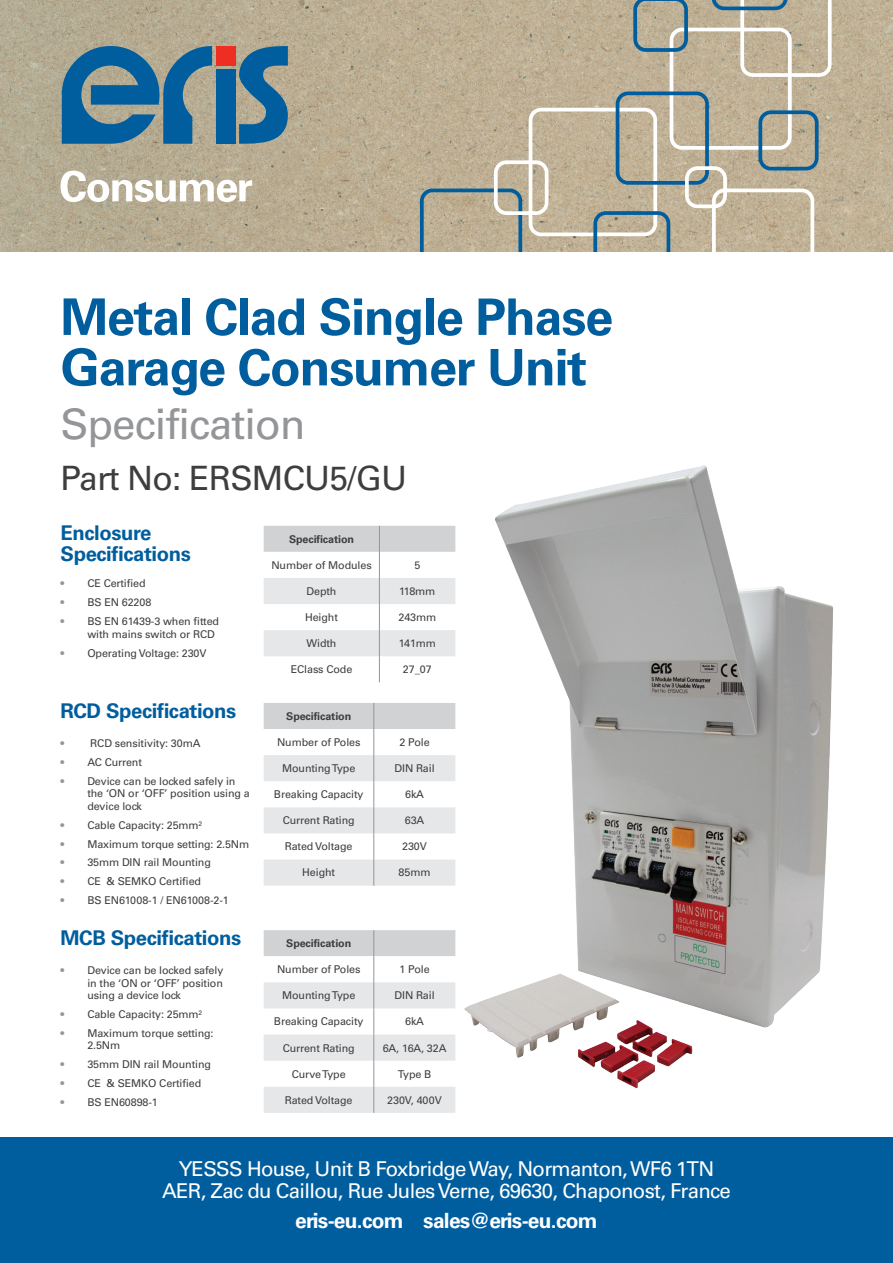
<style>
.page{position:relative;width:893px;height:1263px;background:#fff}
.page>*{position:absolute;margin:0;border:0;box-sizing:border-box;transform-origin:0 0}
.t1{font:700 50.4px/50.4px "Univers LT Std";letter-spacing:-.025em;color:#005e9e}
.Main_header{font:42.15px "Univers LT Std";letter-spacing:-.025em;color:#939598}
.t2{font:33.6px "Univers LT Std";letter-spacing:-.025em;color:#3e3e3f}
.t3{font:700 21px "Univers LT Std";letter-spacing:-.035em;color:#fff}
.t4{font:20.4px "Univers LT Std";letter-spacing:-.035em;color:#fff}
.t5{font:700 20.25px/20.2px "Univers LT Std";letter-spacing:-.02em;color:#005e9e}
.t6{font:10.8px/12.3px "Univers LT Std";letter-spacing:-.01em;color:#3e3e3f}
.t7{font:700 10.8px "Univers LT Std";letter-spacing:-.01em;color:#3e3e3f}
.t8{font:10.8px "Univers LT Std";color:#939598}
.s1{color:#939598}
</style>
<div class="page">
<img style="left:0;top:0;width:893px;height:252px">
<div style="left:216px;top:46px;width:19px;height:20px;background:#ee2e22"></div>
<svg style="left:62px;top:46px;width:150px;height:98px;background:#4a7d98"></svg>
<div style="left:216px;top:70px;width:19px;height:74px;background:#005e9e"></div>
<svg style="left:239px;top:46px;width:49px;height:98px;background:#467b99"></svg>
<svg style="left:61px;top:171px;width:191px;height:31px"></svg>
<div style="left:0;top:1137px;width:893px;height:126px;background:#005e9e"></div>
<svg style="left:420px;top:0;width:412px;height:252px;background:#bab19b"></svg>
<svg style="left:264px;top:526px;width:191px;height:156px"></svg>
<svg style="left:264px;top:703px;width:191px;height:183px"></svg>
<svg style="left:264px;top:930px;width:191px;height:183px"></svg>
<img style="left:455px;top:465px;width:379px;height:624px">
<p class="t1" style="left:61px;top:292px;width:554px">Metal Clad Single Phase<br>Garage Consumer Unit</p>
<p class="Main_header" style="left:61px;top:399px;width:246px">Specification</p>
<p class="t2" style="left:61px;top:458px;width:348px">Part No: ERSMCU5/GU</p>
<p class="t5" style="left:61px;top:523px;width:132px">Enclosure<br>Specifications</p>
<p class="t6" style="left:61px;top:577px;width:87px"><span class="s1">•</span> CE Certified</p>
<p class="t6" style="left:61px;top:596px;width:92px"><span class="s1">•</span> BS EN 62208</p>
<p class="t6" style="left:87px;top:615px;width:133px;text-indent:-27px"><span class="s1">•</span> BS EN 61439-3 when fitted with mains switch or RCD</p>
<p class="t6" style="left:61px;top:647px;width:148px"><span class="s1">•</span> Operating Voltage: 230V</p>
<p class="t5" style="left:61px;top:700px;width:177px">RCD Specifications</p>
<p class="t8" style="left:61px;top:737px;width:5px">•</p>
<p class="t6" style="left:90px;top:737px;width:112px">RCD sensitivity: 30mA</p>
<p class="t6" style="left:61px;top:756px;width:83px"><span class="s1">•</span> AC Current</p>
<p class="t6" style="left:87px;top:775px;width:164px;text-indent:-27px"><span class="s1">•</span> Device can be locked safely in the ‘ON or ‘OFF’ position using a device lock</p>
<p class="t6" style="left:61px;top:819px;width:143px"><span class="s1">•</span> Cable Capacity: 25mm²</p>
<p class="t6" style="left:61px;top:837px;width:190px"><span class="s1">•</span> Maximum torque setting: 2.5Nm</p>
<p class="t6" style="left:61px;top:856px;width:152px"><span class="s1">•</span> 35mm DIN rail Mounting</p>
<p class="t6" style="left:61px;top:875px;width:142px"><span class="s1">•</span> CE &amp; SEMKO Certified</p>
<p class="t6" style="left:61px;top:894px;width:170px"><span class="s1">•</span> BS EN61008-1 / EN61008-2-1</p>
<p class="t5" style="left:61px;top:928px;width:182px">MCB Specifications</p>
<p class="t6" style="left:87px;top:964px;width:137px;text-align:justify;text-indent:-27px"><span class="s1">•</span> Device can be locked safely in the ‘ON or ‘OFF’ position using a device lock</p>
<p class="t6" style="left:61px;top:1008px;width:143px"><span class="s1">•</span> Cable Capacity: 25mm²</p>
<p class="t6" style="left:87px;top:1027px;width:128px;text-indent:-27px"><span class="s1">•</span> Maximum torque setting:<br>2.5Nm</p>
<p class="t6" style="left:61px;top:1058px;width:152px"><span class="s1">•</span> 35mm DIN rail Mounting</p>
<p class="t6" style="left:61px;top:1077px;width:142px"><span class="s1">•</span> CE &amp; SEMKO Certified</p>
<p class="t6" style="left:61px;top:1096px;width:99px"><span class="s1">•</span> BS EN60898-1</p>
<p class="t7" style="left:289px;top:533px;width:66px">Specification</p>
<p class="t6" style="left:271px;top:559px;width:102px">Number of Modules</p>
<p class="t6" style="left:414px;top:559px;width:7px">5</p>
<p class="t6" style="left:307px;top:585px;width:31px">Depth</p>
<p class="t6" style="left:399px;top:585px;width:38px">118mm</p>
<p class="t6" style="left:305px;top:611px;width:34px">Height</p>
<p class="t6" style="left:398px;top:611px;width:39px">243mm</p>
<p class="t6" style="left:307px;top:637px;width:31px">Width</p>
<p class="t6" style="left:399px;top:637px;width:39px">141mm</p>
<p class="t6" style="left:291px;top:663px;width:63px">EClass Code</p>
<p class="t6" style="left:403px;top:663px;width:30px">27_07</p>
<p class="t7" style="left:286px;top:710px;width:66px">Specification</p>
<p class="t6" style="left:277px;top:736px;width:85px">Number of Poles</p>
<p class="t6" style="left:399px;top:736px;width:32px">2 Pole</p>
<p class="t6" style="left:282px;top:762px;width:75px">Mounting Type</p>
<p class="t6" style="left:394px;top:762px;width:42px">DIN Rail</p>
<p class="t6" style="left:274px;top:788px;width:91px">Breaking Capacity</p>
<p class="t6" style="left:405px;top:788px;width:20px">6kA</p>
<p class="t6" style="left:283px;top:814px;width:74px">Current Rating</p>
<p class="t6" style="left:405px;top:814px;width:21px">63A</p>
<p class="t6" style="left:285px;top:840px;width:69px">Rated Voltage</p>
<p class="t6" style="left:402px;top:840px;width:26px">230V</p>
<p class="t6" style="left:302px;top:866px;width:34px">Height</p>
<p class="t6" style="left:399px;top:866px;width:33px">85mm</p>
<p class="t7" style="left:286px;top:937px;width:66px">Specification</p>
<p class="t6" style="left:277px;top:963px;width:85px">Number of Poles</p>
<p class="t6" style="left:399px;top:963px;width:32px">1 Pole</p>
<p class="t6" style="left:282px;top:989px;width:75px">Mounting Type</p>
<p class="t6" style="left:394px;top:989px;width:42px">DIN Rail</p>
<p class="t6" style="left:274px;top:1015px;width:91px">Breaking Capacity</p>
<p class="t6" style="left:405px;top:1015px;width:20px">6kA</p>
<p class="t6" style="left:283px;top:1041px;width:74px">Current Rating</p>
<p class="t6" style="left:383px;top:1041px;width:65px">6A, 16A, 32A</p>
<p class="t6" style="left:292px;top:1068px;width:55px">Curve Type</p>
<p class="t6" style="left:398px;top:1068px;width:35px">Type B</p>
<p class="t6" style="left:285px;top:1094px;width:69px">Rated Voltage</p>
<p class="t6" style="left:387px;top:1094px;width:56px">230V, 400V</p>
<p class="t4" style="left:179px;top:1157px;width:537px">YESSS House, Unit B Foxbridge Way, Normanton, WF6 1TN</p>
<p class="t4" style="left:162px;top:1178px;width:570px">AER, Zac du Caillou, Rue Jules Verne, 69630, Chaponost, France</p>
<p class="t3" style="left:295px;top:1208px;width:304px">eris-eu.com sales@eris-eu.com</p>
</div>
